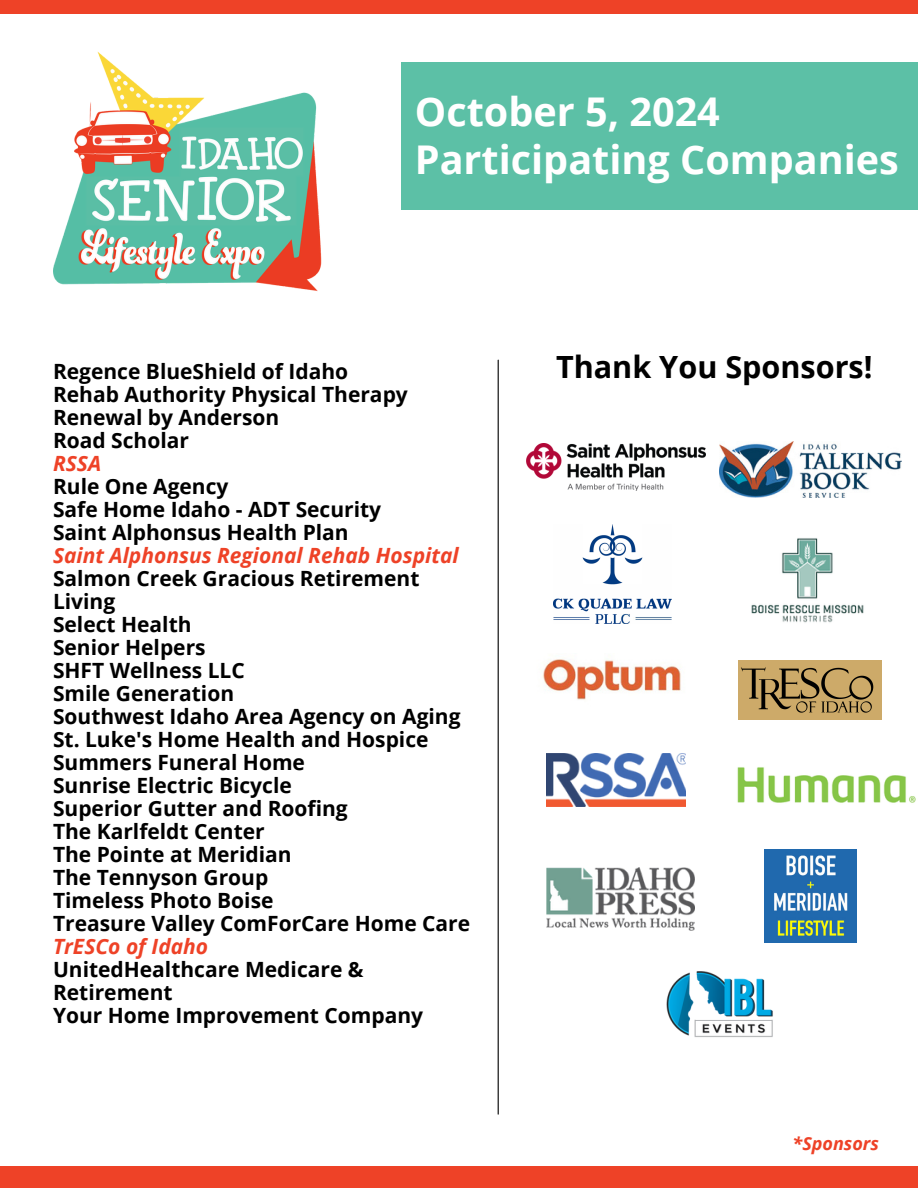
<style>
.page{position:relative;width:918px;height:1188px;background:#fff}
.page>*{position:absolute;margin:0;border:0;box-sizing:border-box;transform-origin:0 0}
.t1{font:700 39.6px/48.3px "Open Sans";color:#fff}
.t2{font:700 30.6px "Open Sans";color:#000}
.t3{font:700 21px/23px "Open Sans";color:#000}
.t4{font:italic 700 18px "Open Sans";color:#ee4227}
.s1{font-style:italic;color:#ee4227}
</style>
<div class="page">
<div style="left:0;top:0;width:918px;height:13px;background:#ee4227"></div>
<div style="left:0;top:1167px;width:918px;height:21px;background:#ee4227"></div>
<div style="left:401px;top:62px;width:517px;height:148px;background:#5cc0a6"></div>
<img style="left:542px;top:606px;width:139px;height:94px">
<hr style="left:498px;top:360px;width:1px;height:754px;background:#000">
<img style="left:546px;top:868px;width:149px;height:63px">
<img style="left:739px;top:660px;width:143px;height:60px">
<img style="left:719px;top:442px;width:183px;height:56px">
<img style="left:737px;top:767px;width:179px;height:36px">
<img style="left:666px;top:971px;width:107px;height:66px">
<img style="left:53px;top:51px;width:269px;height:240px">
<img style="left:546px;top:754px;width:140px;height:53px">
<img style="left:527px;top:443px;width:179px;height:48px">
<img style="left:765px;top:850px;width:91px;height:92px">
<img style="left:751px;top:538px;width:113px;height:85px">
<img style="left:554px;top:524px;width:118px;height:99px">
<p class="t1" style="left:415px;top:86px;width:486px">October 5, 2024<br>Participating Companies</p>
<p class="t3" style="left:53px;top:359px;width:419px">Regence BlueShield of Idaho<br>Rehab Authority Physical Therapy<br>Renewal by Anderson<br>Road Scholar<br><span class="s1">RSSA<br></span>Rule One Agency<br>Safe Home Idaho - ADT Security<br>Saint Alphonsus Health Plan<br><span class="s1">Saint Alphonsus Regional Rehab Hospital<br></span>Salmon Creek Gracious Retirement<br>Living<br>Select Health<br>Senior Helpers<br>SHFT Wellness LLC<br>Smile Generation<br>Southwest Idaho Area Agency on Aging<br>St. Luke's Home Health and Hospice<br>Summers Funeral Home<br>Sunrise Electric Bicycle<br>Superior Gutter and Roofing<br>The Karlfeldt Center<br>The Pointe at Meridian<br>The Tennyson Group<br>Timeless Photo Boise<br>Treasure Valley ComForCare Home Care<br><span class="s1">TrESCo of Idaho<br></span>UnitedHealthcare Medicare &amp;<br>Retirement<br>Your Home Improvement Company</p>
<p class="t2" style="left:556px;top:346px;width:318px">Thank You Sponsors!</p>
<p class="t4" style="left:793px;top:1130px;width:88px">*Sponsors</p>
</div>
